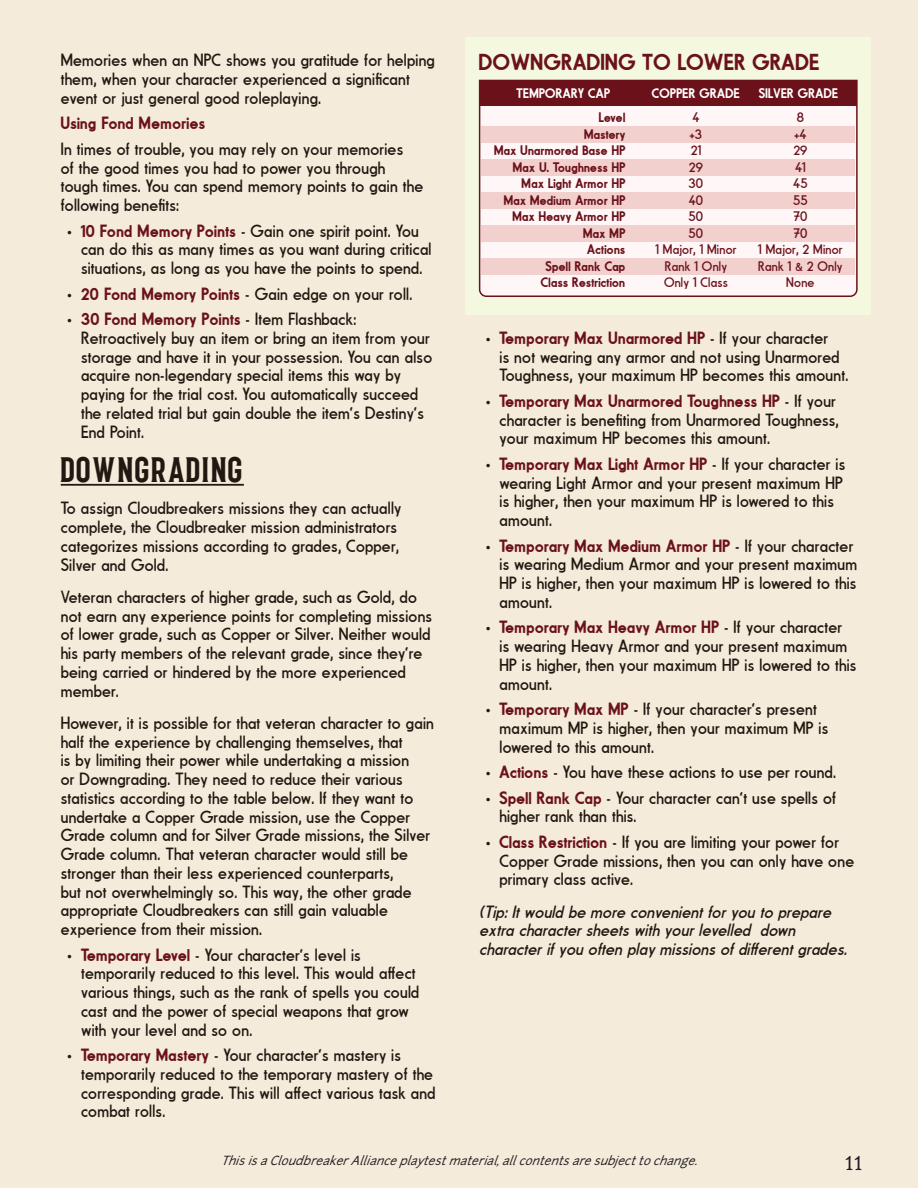
<style>
.page{position:relative;width:918px;height:1188px;background:#f4ebdb}
.page>*{position:absolute;margin:0;border:0;box-sizing:border-box;transform-origin:0 0}
.SUBTITLE{font:36px "Bonard";letter-spacing:.02em;color:#231811}
.SUBTITLE-2{font:22.5px "Fundamental Brigade Schwer";letter-spacing:.015em;color:#6b111a}
.t1{font:21px "Andada";color:#231f20}
.SUBTITLE-3{font:17.25px/18.8px "Fundamental Brigade";letter-spacing:.015em;color:#231811}
.SUBTITLE-4{font:italic 17.25px/18.8px "Fundamental Brigade";color:#231811}
.SUBTITLE-5{font:17.25px "Fundamental Brigade Schwer";letter-spacing:.015em;color:#6b111a}
.SUBTITLE-6{font:13.5px "Fundamental Brigade Schwer";letter-spacing:.015em;color:#6b111a}
.SUBTITLE-7{font:13.5px "Fundamental Brigade";letter-spacing:.015em;color:#6b111a}
.SUBTITLE-8{font:13.5px "Fundamental Brigade Schwer";letter-spacing:.015em;color:#fff}
.t2{font:italic 12px "Junction";color:#231f20}
.s1{font-family:"Fundamental Brigade Schwer";color:#6b111a}
</style>
<div class="page">
<div style="left:465px;top:37px;width:406px;height:278px;background:#f4f8df"></div>
<hr style="left:61px;top:484px;width:183px;height:2px;background:#231811">
<svg style="left:478px;top:79px;width:380px;height:218px;background:#f9eeef"></svg>
<div style="left:480px;top:80px;width:377px;height:26px;background:#6b111a"></div>
<div style="left:481px;top:126px;width:374px;height:16px;background:#f1d0cd"></div>
<div style="left:481px;top:225px;width:374px;height:17px;background:#f1d0cd"></div>
<div style="left:481px;top:192px;width:374px;height:16px;background:#f1d0cd"></div>
<div style="left:481px;top:159px;width:374px;height:16px;background:#f1d0cd"></div>
<div style="left:481px;top:258px;width:374px;height:17px;background:#f1d0cd"></div>
<p class="SUBTITLE-3" style="left:61px;top:51px;width:376px">Memories when an NPC shows you gratitude for helping them, when your character experienced a significant event or just general good roleplaying.</p>
<p class="SUBTITLE-5" style="left:61px;top:113px;width:146px">Using Fond Memories</p>
<p class="SUBTITLE-3" style="left:61px;top:139px;width:364px">In times of trouble, you may rely on your memories<br>of the good times you had to power you through tough times. You can spend memory points to gain the following benefits:</p>
<p class="SUBTITLE-3" style="left:81px;top:221px;width:352px;text-indent:-14px">• <span class="s1">10 Fond Memory Points</span> - Gain one spirit point. You can do this as many times as you want during critical situations, as long as you have the points to spend.</p>
<p class="SUBTITLE-3" style="left:68px;top:284px;width:346px">• <span class="s1">20 Fond Memory Points</span> - Gain edge on your roll.</p>
<p class="SUBTITLE-3" style="left:81px;top:310px;width:353px;text-indent:-14px">• <span class="s1">30 Fond Memory Points</span> - Item Flashback:<br>Retroactively buy an item or bring an item from your storage and have it in your possession. You can also acquire non-legendary special items this way by paying for the trial cost. You automatically succeed the related trial but gain double the item’s Destiny’s End Point.</p>
<p class="SUBTITLE" style="left:61px;top:453px;width:185px">DOWNGRADING</p>
<p class="SUBTITLE-3" style="left:61px;top:499px;width:342px">To assign Cloudbreakers missions they can actually complete, the Cloudbreaker mission administrators categorizes missions according to grades, Copper, Silver and Gold.</p>
<p class="SUBTITLE-3" style="left:61px;top:587px;width:373px">Veteran characters of higher grade, such as Gold, do not earn any experience points for completing missions of lower grade, such as Copper or Silver. Neither would his party members of the relevant grade, since they’re being carried or hindered by the more experienced member.</p>
<p class="SUBTITLE-3" style="left:61px;top:713px;width:375px">However, it is possible for that veteran character to gain half the experience by challenging themselves, that<br>is by limiting their power while undertaking a mission<br>or Downgrading. They need to reduce their various statistics according to the table below. If they want to undertake a Copper Grade mission, use the Copper Grade column and for Silver Grade missions, the Silver Grade column. That veteran character would still be stronger than their less experienced counterparts,<br>but not overwhelmingly so. This way, the other grade appropriate Cloudbreakers can still gain valuable experience from their mission.</p>
<p class="SUBTITLE-3" style="left:81px;top:945px;width:340px;text-indent:-14px">• <span class="s1">Temporary Level</span> - Your character’s level is temporarily reduced to this level. This would affect various things, such as the rank of spells you could cast and the power of special weapons that grow with your level and so on.</p>
<p class="SUBTITLE-3" style="left:81px;top:1046px;width:356px;text-indent:-14px">• <span class="s1">Temporary Mastery</span> - Your character’s mastery is temporarily reduced to the temporary mastery of the corresponding grade. This will affect various task and combat rolls.</p>
<p class="SUBTITLE-2" style="left:479px;top:49px;width:342px">DOWNGRADING TO LOWER GRADE</p>
<p class="SUBTITLE-8" style="left:517px;top:85px;width:95px">TEMPORARY CAP</p>
<p class="SUBTITLE-8" style="left:652px;top:85px;width:89px">COPPER GRADE</p>
<p class="SUBTITLE-8" style="left:759px;top:85px;width:81px">SILVER GRADE</p>
<p class="SUBTITLE-6" style="left:599px;top:109px;width:28px">Level</p>
<p class="SUBTITLE-6" style="left:584px;top:126px;width:43px">Mastery</p>
<p class="SUBTITLE-6" style="left:494px;top:142px;width:133px">Max Unarmored Base HP</p>
<p class="SUBTITLE-6" style="left:513px;top:159px;width:114px">Max U. Toughness HP</p>
<p class="SUBTITLE-6" style="left:522px;top:175px;width:105px">Max Light Armor HP</p>
<p class="SUBTITLE-6" style="left:504px;top:192px;width:123px">Max Medium Armor HP</p>
<p class="SUBTITLE-6" style="left:512px;top:208px;width:114px">Max Heavy Armor HP</p>
<p class="SUBTITLE-6" style="left:583px;top:225px;width:44px">Max MP</p>
<p class="SUBTITLE-6" style="left:587px;top:241px;width:40px">Actions</p>
<p class="SUBTITLE-6" style="left:546px;top:258px;width:81px">Spell Rank Cap</p>
<p class="SUBTITLE-6" style="left:541px;top:274px;width:86px">Class Restriction</p>
<p class="SUBTITLE-7" style="left:692px;top:110px;width:8px">4</p>
<p class="SUBTITLE-7" style="left:690px;top:126px;width:14px">+3</p>
<p class="SUBTITLE-7" style="left:691px;top:143px;width:12px">21</p>
<p class="SUBTITLE-7" style="left:689px;top:159px;width:16px">29</p>
<p class="SUBTITLE-7" style="left:689px;top:176px;width:16px">30</p>
<p class="SUBTITLE-7" style="left:689px;top:192px;width:16px">40</p>
<p class="SUBTITLE-7" style="left:689px;top:209px;width:16px">50</p>
<p class="SUBTITLE-7" style="left:689px;top:225px;width:16px">50</p>
<p class="SUBTITLE-7" style="left:655px;top:242px;width:83px">1 Major, 1 Minor</p>
<p class="SUBTITLE-7" style="left:665px;top:258px;width:64px">Rank 1 Only</p>
<p class="SUBTITLE-7" style="left:664px;top:275px;width:65px">Only 1 Class</p>
<p class="SUBTITLE-7" style="left:797px;top:110px;width:9px">8</p>
<p class="SUBTITLE-7" style="left:794px;top:126px;width:13px">+4</p>
<p class="SUBTITLE-7" style="left:793px;top:143px;width:16px">29</p>
<p class="SUBTITLE-7" style="left:795px;top:159px;width:12px">41</p>
<p class="SUBTITLE-7" style="left:793px;top:176px;width:16px">45</p>
<p class="SUBTITLE-7" style="left:793px;top:192px;width:16px">55</p>
<p class="SUBTITLE-7" style="left:793px;top:209px;width:16px">70</p>
<p class="SUBTITLE-7" style="left:793px;top:225px;width:16px">70</p>
<p class="SUBTITLE-7" style="left:758px;top:242px;width:86px">1 Major, 2 Minor</p>
<p class="SUBTITLE-7" style="left:758px;top:258px;width:86px">Rank 1 &amp; 2 Only</p>
<p class="SUBTITLE-7" style="left:786px;top:275px;width:30px">None</p>
<p class="SUBTITLE-3" style="left:500px;top:328px;width:350px;text-indent:-14px">• <span class="s1">Temporary Max Unarmored HP</span> - If your character<br>is not wearing any armor and not using Unarmored<br>Toughness, your maximum HP becomes this amount.</p>
<p class="SUBTITLE-3" style="left:500px;top:391px;width:341px;text-indent:-14px">• <span class="s1">Temporary Max Unarmored Toughness HP</span> - If your character is benefiting from Unarmored Toughness, your maximum HP becomes this amount.</p>
<p class="SUBTITLE-3" style="left:500px;top:454px;width:347px;text-indent:-14px">• <span class="s1">Temporary Max Light Armor HP</span> - If your character is wearing Light Armor and your present maximum HP is higher, then your maximum HP is lowered to this amount.</p>
<p class="SUBTITLE-3" style="left:500px;top:536px;width:359px;text-indent:-14px">• <span class="s1">Temporary Max Medium Armor HP</span> - If your character is wearing Medium Armor and your present maximum HP is higher, then your maximum HP is lowered to this amount.</p>
<p class="SUBTITLE-3" style="left:500px;top:618px;width:358px;text-indent:-14px">• <span class="s1">Temporary Max Heavy Armor HP</span> - If your character<br>is wearing Heavy Armor and your present maximum HP is higher, then your maximum HP is lowered to this amount.</p>
<p class="SUBTITLE-3" style="left:500px;top:700px;width:330px;text-indent:-14px">• <span class="s1">Temporary Max MP</span> - If your character’s present maximum MP is higher, then your maximum MP is lowered to this amount.</p>
<p class="SUBTITLE-3" style="left:486px;top:763px;width:352px">• <span class="s1">Actions</span> - You have these actions to use per round.</p>
<p class="SUBTITLE-3" style="left:500px;top:788px;width:338px;text-indent:-14px">• <span class="s1">Spell Rank Cap</span> - Your character can’t use spells of higher rank than this.</p>
<p class="SUBTITLE-3" style="left:500px;top:832px;width:356px;text-indent:-14px">• <span class="s1">Class Restriction</span> - If you are limiting your power for<br>Copper Grade missions, then you can only have one primary class active.</p>
<p class="SUBTITLE-4" style="left:479px;top:902px;width:373px">(Tip:Itwould be more convenientforyou to prepare extra charactersheetswith yourlevelled down characterifyou often playmissionsofdifferentgrades.</p>
<p class="t2" style="left:221px;top:1153px;width:483px">ThisisaCloudbreakerAllianceplaytestmaterial,allcontentsaresubjecttochange.</p>
<p class="t1" style="left:845px;top:1150px;width:19px">11</p>
</div>
